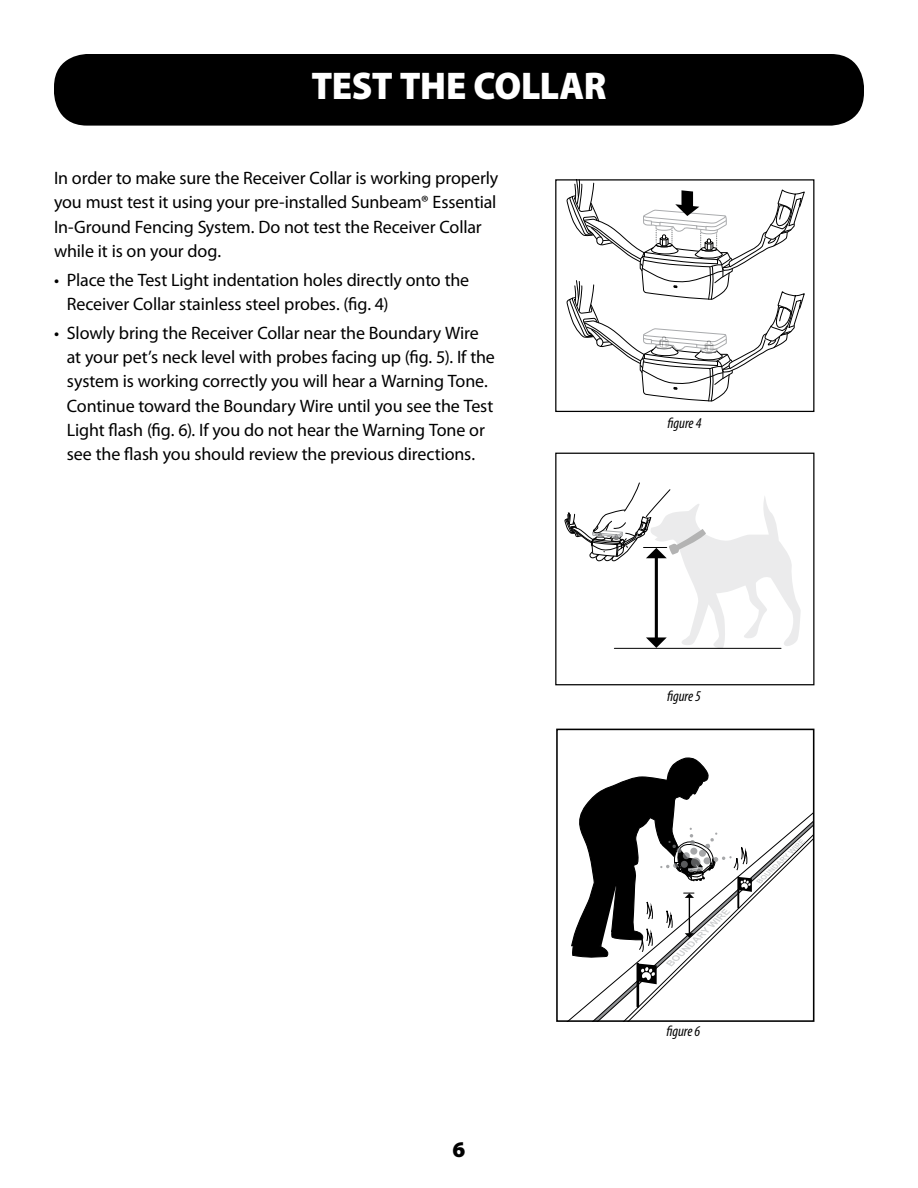
<style>
.page{position:relative;width:918px;height:1188px;background:#fff}
.page>*{position:absolute;margin:0;border:0;box-sizing:border-box;transform-origin:0 0}
.t1{font:900 38.85px "Myriad Pro";letter-spacing:-.015em;color:#fff;scale:.95 1}
.t2{font:900 22.5px "Myriad Pro";color:#000}
.t3{font:18px/24.3px "Myriad Pro";letter-spacing:-.01em;color:#000}
.t4{font:italic condensed 15px "Myriad Pro";color:#000}
</style>
<div class="page">
<div style="left:54px;top:54px;width:810px;height:72px;background:#000;border-radius:33px"></div>
<svg style="left:567px;top:181px;width:238px;height:221px"></svg>
<div style="left:555px;top:179px;width:259px;height:233px;border:1px solid #000"></div>
<hr style="left:614px;top:648px;width:167px;height:1px;background:#000">
<svg style="left:565px;top:482px;width:236px;height:166px"></svg>
<div style="left:555px;top:453px;width:259px;height:232px;border:1px solid #000"></div>
<svg style="left:571px;top:757px;width:244px;height:264px"></svg>
<svg style="left:703px;top:857px;width:8px;height:8px"></svg>
<div style="left:556px;top:729px;width:258px;height:293px;border:2px solid #000"></div>
<h1 class="t1" style="left:311px;top:60px;width:312px">TEST THE COLLAR</h1>
<p class="t3" style="left:54px;top:166px;width:446px">In order to make sure the Receiver Collar is working properly you must test it using your pre-installed Sunbeam® Essential In-Ground Fencing System. Do not test the Receiver Collar while it is on your dog.</p>
<p class="t3" style="left:67px;top:267px;width:404px;text-indent:-13px">• Place the Test Light indentation holes directly onto the<br>Receiver Collar stainless steel probes. (fig. 4)</p>
<p class="t3" style="left:67px;top:320px;width:430px;text-indent:-13px">• Slowly bring the Receiver Collar near the Boundary Wire at your pet’s neck level with probes facing up (fig. 5). If the system is working correctly you will hear a Warning Tone.<br>Continue toward the Boundary Wire until you see the Test Light flash (fig. 6). If you do not hear the Warning Tone or see the flash you should review the previous directions.</p>
<p class="t4" style="left:667px;top:414px;width:36px">figure 4</p>
<p class="t4" style="left:667px;top:687px;width:36px">figure 5</p>
<p class="t2" style="left:453px;top:1135px;width:14px">6</p>
<p class="t4" style="left:666px;top:1022px;width:36px">figure 6</p>
</div>
